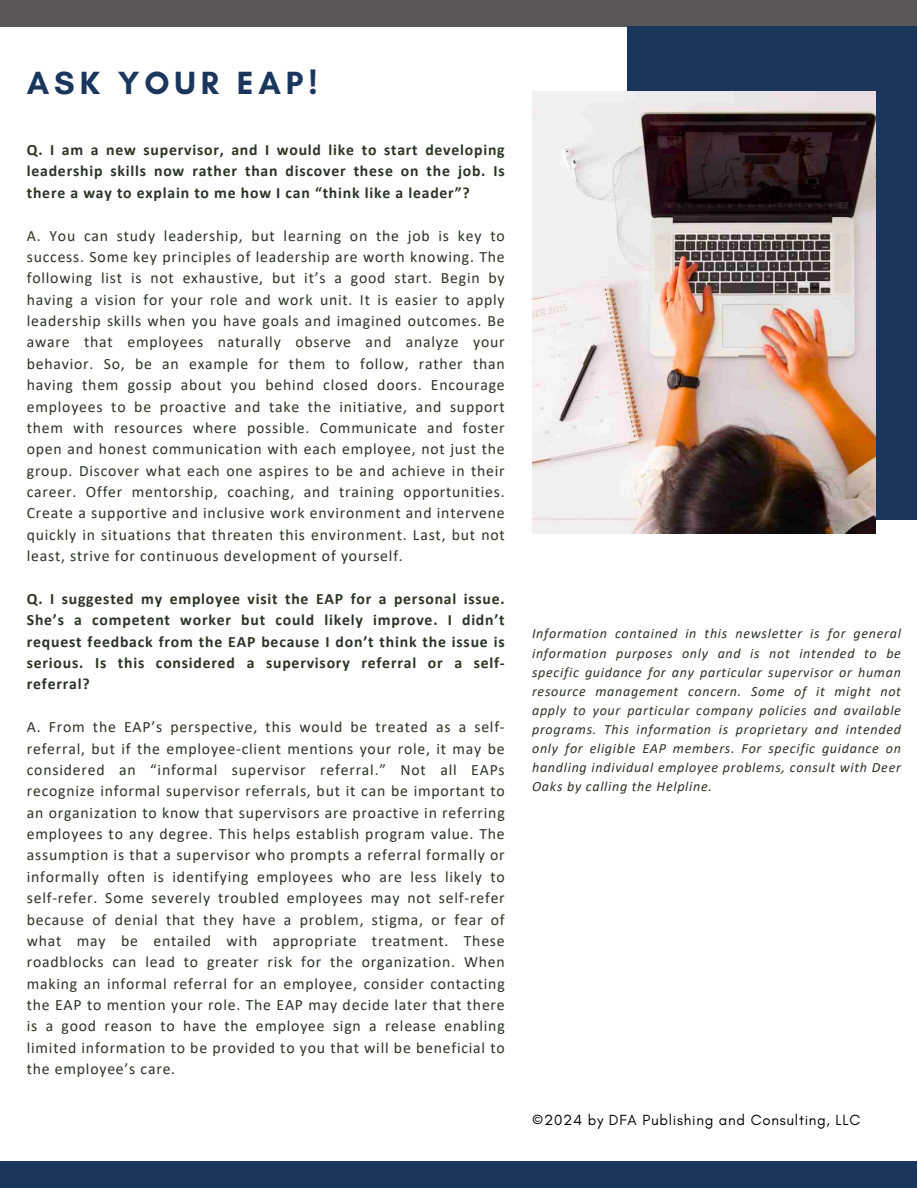
<style>
.page{position:relative;width:918px;height:1188px;background:#fff}
.page>*{position:absolute;margin:0;border:0;box-sizing:border-box;transform-origin:0 0}
.t1{font:700 32.7px "Glacial Indifference";letter-spacing:.15em;color:#1b365d}
.t2{font:15.75px/21.3px "Calibri";letter-spacing:.05em;color:#2b3425;text-align:justify}
.t3{font:700 15.75px/21.3px "Calibri";letter-spacing:.05em;color:#2b3425;text-align:justify}
.t4{font:15px "Glacial Indifference";letter-spacing:.05em;color:#000}
.t5{font:italic 14.1px/19.2px "Calibri";letter-spacing:.05em;color:#2b3425;text-align:justify}
</style>
<div class="page">
<div style="left:0;top:0;width:917px;height:27px;background:#5b5758"></div>
<div style="left:0;top:1162px;width:916px;height:26px;background:#1b365d"></div>
<div style="left:628px;top:26px;width:289px;height:493px;background:#1b365d"></div>
<img style="left:532px;top:92px;width:343px;height:442px">
<h3 class="t1" style="left:27px;top:63px;width:292px">ASK YOUR EAP!</h3>
<p class="t3" style="left:27px;top:140px;width:479px">Q. I am a new supervisor, and I would like to start developing leadership skills now rather than discover these on the job. Is there a way to explain to me how I can “think like a leader”?</p>
<p class="t2" style="left:27px;top:226px;width:479px">A. You can study leadership, but learning on the job is key to success. Some key principles of leadership are worth knowing. The following list is not exhaustive, but it’s a good start. Begin by having a vision for your role and work unit. It is easier to apply leadership skills when you have goals and imagined outcomes. Be aware that employees naturally observe and analyze your behavior. So, be an example for them to follow, rather than having them gossip about you behind closed doors. Encourage employees to be proactive and take the initiative, and support them with resources where possible. Communicate and foster open and honest communication with each employee, not just the group. Discover what each one aspires to be and achieve in their career. Offer mentorship, coaching, and training opportunities.<br>Create a supportive and inclusive work environment and intervene quickly in situations that threaten this environment. Last, but not least, strive for continuous development of yourself.</p>
<h1 class="t3" style="left:27px;top:589px;width:479px">Q. I suggested my employee visit the EAP for a personal issue.<br>She’s a competent worker but could likely improve. I didn’t request feedback from the EAP because I don’t think the issue is serious. Is this considered a supervisory referral or a self&shy;referral?</h1>
<h2 class="t2" style="left:27px;top:718px;width:479px">A. From the EAP’s perspective, this would be treated as a self&shy;referral, but if the employee-client mentions your role, it may be considered an “informal supervisor referral.” Not all EAPs recognize informal supervisor referrals, but it can be important to an organization to know that supervisors are proactive in referring employees to any degree. This helps establish program value. The assumption is that a supervisor who prompts a referral formally or informally often is identifying employees who are less likely to self-refer. Some severely troubled employees may not self-refer because of denial that they have a problem, stigma, or fear of what may be entailed with appropriate treatment. These roadblocks can lead to greater risk for the organization. When making an informal referral for an employee, consider contacting the EAP to mention your role. The EAP may decide later that there is a good reason to have the employee sign a release enabling limited information to be provided to you that will be beneficial to the employee’s care.</h2>
<h2 class="t5" style="left:532px;top:625px;width:370px">Information contained in this newsletter is for general information purposes only and is not intended to be specific guidance for any particular supervisor or human resource management concern. Some of it might not apply to your particular company policies and available programs. This information is proprietary and intended only for eligible EAP members. For specific guidance on handling individual employee problems, consult with Deer Oaks by calling the Helpline.</h2>
<h3 class="t4" style="left:532px;top:1110px;width:330px">©2024 by DFA Publishing and Consulting, LLC</h3>
</div>
